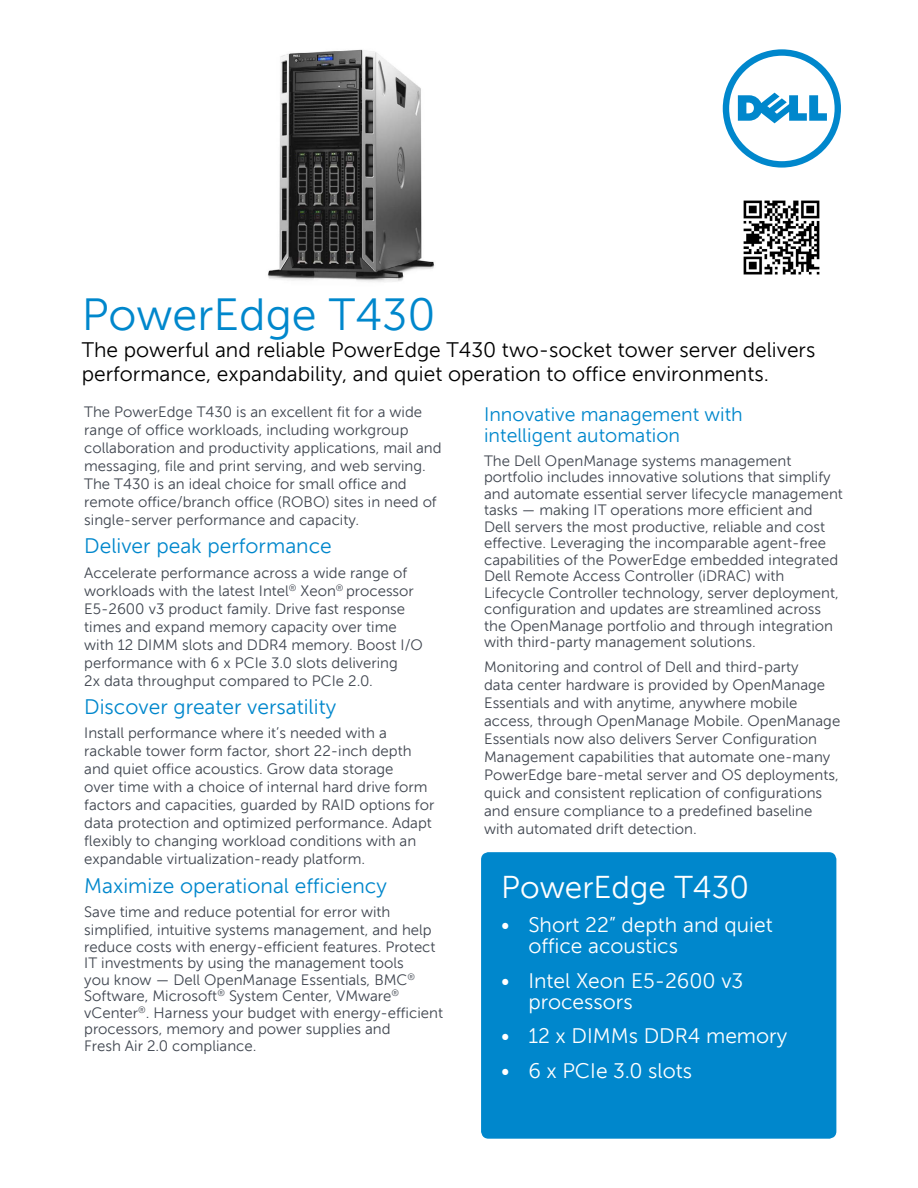
<style>
.page{position:relative;width:918px;height:1188px;background:#fff}
.page>*{position:absolute;margin:0;border:0;box-sizing:border-box;transform-origin:0 0}
.t1{font:45px "Museo Sans For Dell";color:#0087cc}
.t2{font:31.5px "Museo Sans For Dell";color:#fff}
.t3{font:21px/24px "Museo Sans For Dell";color:#000}
.t4{font:21px/21px "Museo Sans For Dell";color:#fff}
.t5{font:21px "Museo Sans For Dell";color:#0087cc}
.t6{font:19.5px/21.6px "Museo Sans For Dell";color:#0087cc}
.t7{font:15px/18px "Museo Sans For Dell";color:#3f454f}
</style>
<div class="page">
<svg style="left:723px;top:49px;width:118px;height:119px"></svg>
<img style="left:268px;top:49px;width:167px;height:233px">
<div style="left:481px;top:852px;width:355px;height:287px;background:#0087cc;border-radius:7px"></div>
<img style="left:743px;top:200px;width:77px;height:75px">
<h1 class="t1" style="left:82px;top:290px;width:355px">PowerEdge T430</h1>
<h3 class="t3" style="left:82px;top:338px;width:735px">The powerful and reliable PowerEdge T430 two-socket tower server delivers performance, expandability, and quiet operation to office environments.</h3>
<p class="t7" style="left:84px;top:403px;width:359px">The PowerEdge T430 is an excellent fit for a wide range of office workloads, including workgroup collaboration and productivity applications, mail and messaging, file and print serving, and web serving.<br>The T430 is an ideal choice for small office and remote office/branch office (ROBO) sites in need of single-server performance and capacity.</p>
<h3 class="t5" style="left:84px;top:535px;width:249px">Deliver peak performance</h3>
<p class="t7" style="left:84px;top:564px;width:340px">Accelerate performance across a wide range of workloads with the latest Intel<sup>®</sup> Xeon<sup>®</sup> processor E5-2600 v3 product family. Drive fast response times and expand memory capacity over time with 12 DIMM slots and DDR4 memory. Boost I/O performance with 6 x PCIe 3.0 slots delivering<br>2x data throughput compared to PCIe 2.0.</p>
<h3 class="t5" style="left:84px;top:695px;width:253px">Discover greater versatility</h3>
<p class="t7" style="left:84px;top:724px;width:352px">Install performance where it’s needed with a rackable tower form factor, short 22-inch depth and quiet office acoustics. Grow data storage<br>over time with a choice of internal hard drive form factors and capacities, guarded by RAID options for data protection and optimized performance. Adapt flexibly to changing workload conditions with an expandable virtualization-ready platform.</p>
<h3 class="t5" style="left:84px;top:874px;width:304px">Maximize operational efficiency</h3>
<p class="t7" style="left:84px;top:903px;width:349px">Save time and reduce potential for error with simplified, intuitive systems management, and help</p>
<p class="t7" style="left:84px;top:939px;width:360px;line-height:16.5px">reduce costs with energy-efficient features. Protect IT investments by using the management tools<br>you know — Dell OpenManage Essentials, BMC<sup>® </sup>Software, Microsoft<sup>®</sup> System Center, VMware<sup>® </sup>vCenter<sup>®</sup>. Harness your budget with energy-efficient processors, memory and power supplies and<br>Fresh Air 2.0 compliance.</p>
<h3 class="t6" style="left:484px;top:403px;width:260px">Innovative management with intelligent automation</h3>
<p class="t7" style="left:484px;top:452px;width:360px;line-height:16.5px">The Dell OpenManage systems management portfolio includes innovative solutions that simplify and automate essential server lifecycle management tasks — making IT operations more efficient and Dell servers the most productive, reliable and cost effective. Leveraging the incomparable agent-free capabilities of the PowerEdge embedded integrated Dell Remote Access Controller (iDRAC) with Lifecycle Controller technology, server deployment, configuration and updates are streamlined across the OpenManage portfolio and through integration with third-party management solutions.</p>
<p class="t7" style="left:484px;top:658px;width:358px">Monitoring and control of Dell and third-party<br>data center hardware is provided by OpenManage Essentials and with anytime, anywhere mobile access, through OpenManage Mobile. OpenManage Essentials now also delivers Server Configuration Management capabilities that automate one-many PowerEdge bare-metal server and OS deployments, quick and consistent replication of configurations and ensure compliance to a predefined baseline with automated drift detection.</p>
<h2 class="t2" style="left:501px;top:870px;width:249px">PowerEdge T430</h2>
<h3 class="t4" style="left:528px;top:914px;width:246px;text-indent:-27px">• Short 22” depth and quiet office acoustics</h3>
<h3 class="t4" style="left:528px;top:970px;width:217px;text-indent:-27px">• Intel Xeon E5-2600 v3 processors</h3>
<h3 class="t4" style="left:501px;top:1025px;width:287px">• 12 x DIMMs DDR4 memory</h3>
<h3 class="t4" style="left:501px;top:1060px;width:192px">• 6 x PCIe 3.0 slots</h3>
</div>
